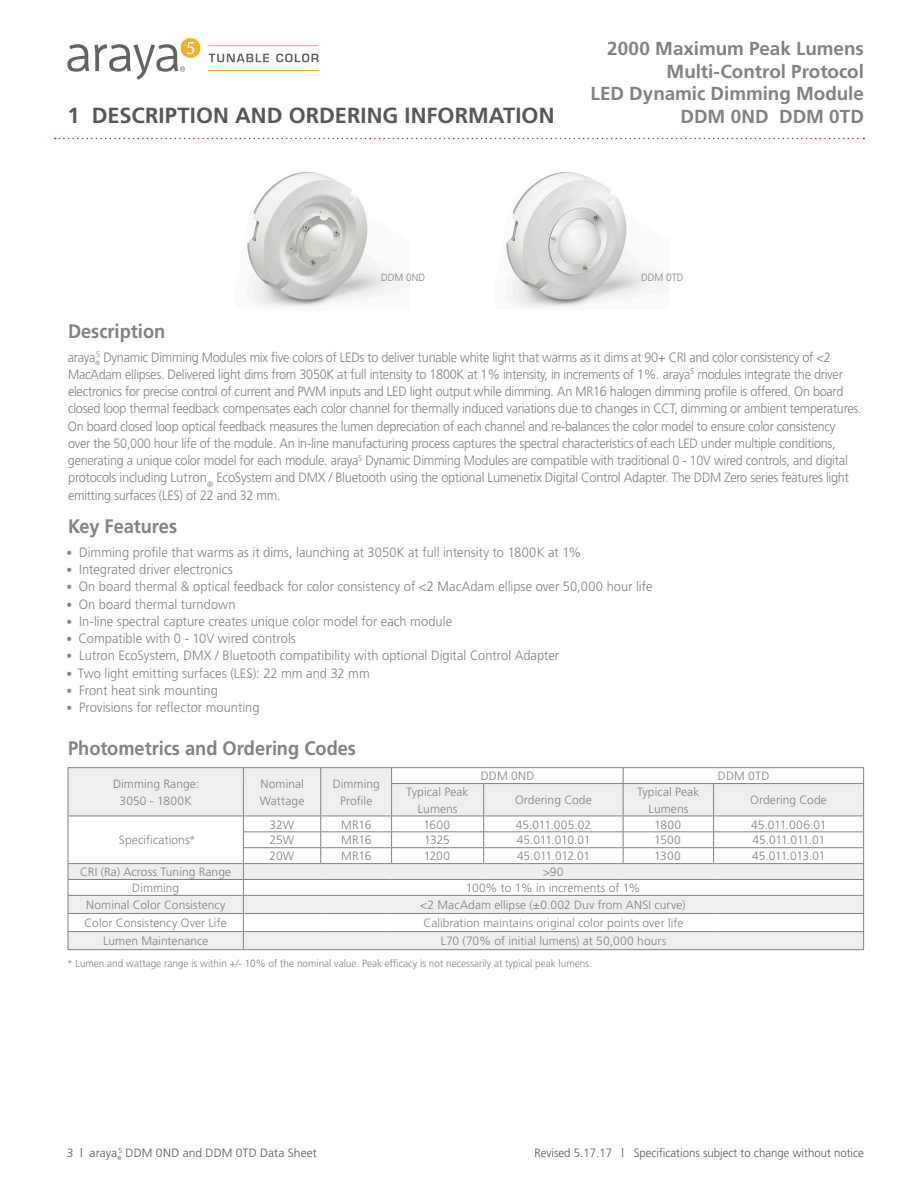
<style>
.page{position:relative;width:918px;height:1188px;background:#fff}
.page>*{position:absolute;margin:0;border:0;box-sizing:border-box;transform-origin:0 0}
.Chapter_Head{font:700 21.9px "Frutiger";color:#57585a}
.Head_w_table_after{font:700 19.5px "Frutiger";color:#808285;scale:.94 1}
.Head{font:700 19.5px "Frutiger";letter-spacing:-.005em;color:#808285;scale:.94 1}
.t1{font:700 18.9px/22.5px "Frutiger";color:#808285;text-align:right}
.t2{font:300 13.5px/17.2px "Frutiger";letter-spacing:-.02em;color:#808285;scale:.94 1}
.t3{font:300 13.5px "Frutiger";letter-spacing:.005em;color:#808285;scale:.95 1}
.t4{font:300 13.5px "Frutiger";color:#808285;scale:.95 1}
.Table_body{font:300 12px/16.5px "Frutiger";letter-spacing:.005em;color:#808285;text-align:center}
.t5{font:300 12px "Frutiger";color:#57585a;scale:.95 1}
.Table_body-2{font:300 12px "Frutiger";letter-spacing:-.025em;color:#808285}
.t6{font:300 12px "Frutiger";color:#57585a}
.Table_body-3{font:300 12px "Frutiger";letter-spacing:-.015em;color:#808285}
.Footnote{font:300 10.5px "Frutiger";color:#808285;scale:.95 1}
.t7{font:300 5.25px "Frutiger";color:#57585a}
.s1{font-size:12px}
</style>
<div class="page">
<svg style="left:55px;top:138px;width:809px;height:1px"></svg>
<hr style="left:208px;top:45px;width:111px;height:1px;background:#f3b129">
<hr style="left:208px;top:70px;width:111px;height:1px;background:#f3b129">
<div style="left:181px;top:38px;width:19px;height:20px;background:#f3b129;border-radius:50%"></div>
<svg style="left:68px;top:42px;width:126px;height:38px"></svg>
<svg style="left:209px;top:54px;width:109px;height:8px"></svg>
<hr style="left:68px;top:767px;width:175px;height:1px;background:#808285">
<hr style="left:243px;top:767px;width:78px;height:1px;background:#808285">
<hr style="left:321px;top:767px;width:71px;height:1px;background:#808285">
<hr style="left:392px;top:767px;width:92px;height:1px;background:#808285">
<hr style="left:484px;top:767px;width:139px;height:1px;background:#808285">
<hr style="left:623px;top:767px;width:91px;height:1px;background:#808285">
<hr style="left:714px;top:767px;width:150px;height:1px;background:#808285">
<svg style="left:68px;top:768px;width:796px;height:181px"></svg>
<hr style="left:68px;top:949px;width:175px;height:1px;background:#808285">
<hr style="left:243px;top:949px;width:78px;height:1px;background:#808285">
<hr style="left:321px;top:949px;width:71px;height:1px;background:#808285">
<hr style="left:392px;top:949px;width:92px;height:1px;background:#808285">
<hr style="left:484px;top:949px;width:139px;height:1px;background:#808285">
<hr style="left:623px;top:949px;width:91px;height:1px;background:#808285">
<hr style="left:714px;top:949px;width:150px;height:1px;background:#808285">
<img style="left:247px;top:172px;width:143px;height:135px">
<img style="left:506px;top:172px;width:144px;height:135px">
<p class="Chapter_Head" style="left:68px;top:103px;width:489px">1 DESCRIPTION AND ORDERING INFORMATION</p>
<h3 class="t1" style="left:591px;top:37px;width:275px">2000 Maximum Peak Lumens<br>Multi-Control Protocol<br>LED Dynamic Dimming Module<br>DDM 0ND DDM 0TD</h3>
<p class="Footnote" style="left:381px;top:272px;width:48px">DDM 0ND</p>
<p class="Footnote" style="left:641px;top:271px;width:46px">DDM 0TD</p>
<p class="Head_w_table_after" style="left:68px;top:319px;width:105px">Description</p>
<p class="t2" style="left:68px;top:348px;width:36px">araya<sub>®</sub></p>
<p class="t2" style="left:68px;top:348px;width:846px;text-indent:28px"><sup>5</sup> Dynamic Dimming Modules mix five colors of LEDs to deliver tunable white light that warms as it dims at 90+ CRI and color consistency of &lt;2<br>MacAdam ellipses. Delivered light dims from 3050K at full intensity to 1800K at 1% intensity, in increments of 1%. araya<sup>5</sup> modules integrate the driver electronics for precise control of current and PWM inputs and LED light output while dimming. An MR16 halogen dimming profile is offered. On board closed loop thermal feedback compensates each color channel for thermally induced variations due to changes in CCT, dimming or ambient temperatures.<br>On board closed loop optical feedback measures the lumen depreciation of each channel and re-balances the color model to ensure color consistency<br>over the 50,000 hour life of the module. An in-line manufacturing process captures the spectral characteristics of each LED under multiple conditions, generating a unique color model for each module. araya<sup>5</sup> Dynamic Dimming Modules are compatible with traditional 0 - 10V wired controls, and digital protocols including Lutron<sub>®</sub> EcoSystem and DMX / Bluetooth using the optional Lumenetix Digital Control Adapter. The DDM Zero series features light emitting surfaces (LES) of 22 and 32 mm.</p>
<p class="Head" style="left:68px;top:515px;width:118px">Key Features</p>
<p class="t4" style="left:67px;top:545px;width:543px"><span class="s1">•</span> Dimming profile that warms as it dims, launching at 3050K at full intensity to 1800K at 1%</p>
<p class="t3" style="left:67px;top:562px;width:176px"><span class="s1">•</span> Integrated driver electronics</p>
<p class="t3" style="left:67px;top:579px;width:618px"><span class="s1">•</span> On board thermal &amp; optical feedback for color consistency of &lt;2 MacAdam ellipse over 50,000 hour life</p>
<p class="t3" style="left:67px;top:596px;width:179px"><span class="s1">•</span> On board thermal turndown</p>
<p class="t3" style="left:67px;top:614px;width:407px"><span class="s1">•</span> In-line spectral capture creates unique color model for each module</p>
<p class="t3" style="left:67px;top:631px;width:243px"><span class="s1">•</span> Compatible with 0 - 10V wired controls</p>
<p class="t3" style="left:67px;top:648px;width:520px"><span class="s1">•</span> Lutron EcoSystem, DMX / Bluetooth compatibility with optional Digital Control Adapter</p>
<p class="t4" style="left:67px;top:665px;width:321px"><span class="s1">•</span> Two light emitting surfaces (LES): 22 mm and 32 mm</p>
<p class="t4" style="left:67px;top:683px;width:161px"><span class="s1">•</span> Front heat sink mounting</p>
<p class="t4" style="left:67px;top:700px;width:205px"><span class="s1">•</span> Provisions for reflector mounting</p>
<p class="Head_w_table_after" style="left:68px;top:736px;width:308px">Photometrics and Ordering Codes</p>
<p class="Table_body" style="left:113px;top:776px;width:87px">Dimming Range:</p>
<p class="Table_body" style="left:120px;top:792px;width:74px">3050 - 1800K</p>
<p class="Table_body" style="left:481px;top:768px;width:55px">DDM 0ND</p>
<p class="Table_body" style="left:718px;top:768px;width:53px">DDM 0TD</p>
<p class="Table_body" style="left:260px;top:776px;width:46px;text-align:left">Nominal<br>Wattage</p>
<p class="Table_body" style="left:333px;top:776px;width:49px">Dimming<br>Profile</p>
<p class="Table_body" style="left:406px;top:784px;width:64px">Typical Peak<br>Lumens</p>
<p class="Table_body" style="left:515px;top:792px;width:78px">Ordering Code</p>
<p class="Table_body" style="left:637px;top:784px;width:64px">Typical Peak<br>Lumens</p>
<p class="Table_body" style="left:750px;top:792px;width:78px">Ordering Code</p>
<p class="Table_body" style="left:119px;top:832px;width:78px">Specifications*</p>
<p class="Table_body" style="left:270px;top:816px;width:26px">32W</p>
<p class="Table_body" style="left:341px;top:816px;width:32px">MR16</p>
<p class="Table_body" style="left:423px;top:816px;width:28px">1600</p>
<p class="Table_body" style="left:516px;top:816px;width:77px">45.011.005.02</p>
<p class="Table_body" style="left:654px;top:816px;width:28px">1800</p>
<p class="Table_body-3" style="left:751px;top:818px;width:77px">45.011.006.01</p>
<p class="Table_body" style="left:270px;top:832px;width:26px">25W</p>
<p class="Table_body" style="left:341px;top:832px;width:32px">MR16</p>
<p class="Table_body" style="left:424px;top:832px;width:27px">1325</p>
<p class="Table_body-2" style="left:517px;top:834px;width:75px">45.011.010.01</p>
<p class="Table_body" style="left:654px;top:832px;width:28px">1500</p>
<p class="Table_body-2" style="left:753px;top:834px;width:74px">45.011.011.01</p>
<p class="Table_body" style="left:269px;top:848px;width:26px">20W</p>
<p class="Table_body" style="left:341px;top:848px;width:32px">MR16</p>
<p class="Table_body" style="left:424px;top:848px;width:28px">1200</p>
<p class="Table_body-2" style="left:517px;top:849px;width:75px">45.011.012.01</p>
<p class="Table_body" style="left:654px;top:848px;width:28px">1300</p>
<p class="Table_body-2" style="left:752px;top:849px;width:75px">45.011.013.01</p>
<p class="Table_body" style="left:80px;top:864px;width:153px">CRI (Ra) Across Tuning Range</p>
<p class="Table_body" style="left:543px;top:864px;width:22px">&gt;90</p>
<p class="Table_body" style="left:132px;top:880px;width:49px">Dimming</p>
<p class="Table_body" style="left:466px;top:880px;width:176px">100% to 1% in increments of 1%</p>
<p class="Table_body" style="left:86px;top:897px;width:141px">Nominal Color Consistency</p>
<p class="Table_body" style="left:420px;top:897px;width:267px">&lt;2 MacAdam ellipse (±0.002 Duv from ANSI curve)</p>
<p class="Table_body" style="left:85px;top:915px;width:144px">Color Consistency Over Life</p>
<p class="Table_body" style="left:423px;top:915px;width:261px">Calibration maintains original color points over life</p>
<p class="Table_body" style="left:103px;top:933px;width:107px">Lumen Maintenance</p>
<p class="Table_body" style="left:441px;top:933px;width:227px">L70 (70% of initial lumens) at 50,000 hours</p>
<p class="Footnote" style="left:67px;top:957px;width:554px">* Lumen and wattage range is within +/- 10% of the nominal value. Peak efficacy is not necessarily at typical peak lumens.</p>
<p class="t6" style="left:67px;top:1146px;width:252px">3 | araya <sup>5</sup> DDM 0ND and DDM 0TD Data Sheet</p>
<p class="t7" style="left:117px;top:1155px;width:6px">®</p>
<p class="t5" style="left:534px;top:1146px;width:348px">Revised 5.17.17 | Specifications subject to change without notice</p>
</div>
